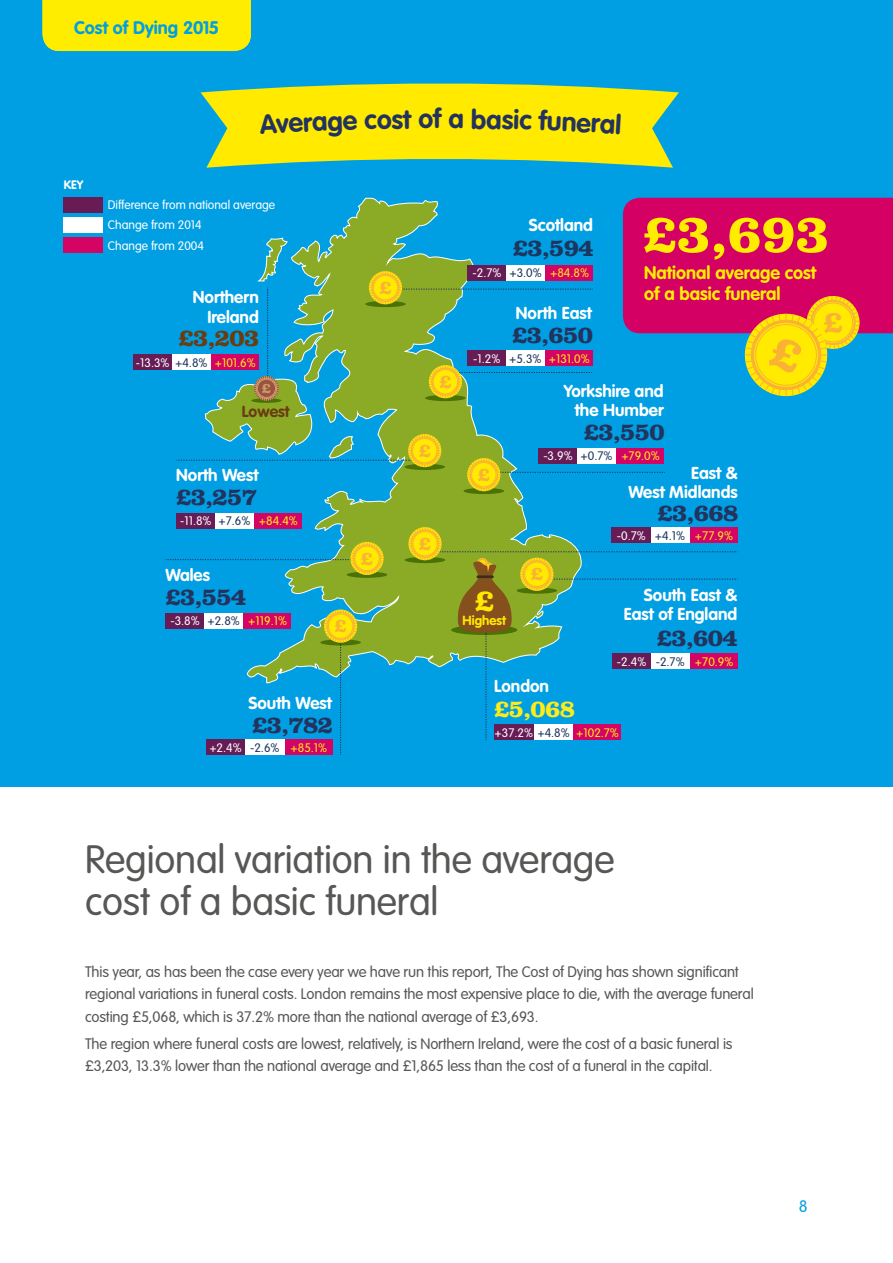
<style>
.page{position:relative;width:893px;height:1263px;background:#fff}
.page>*{position:absolute;margin:0;border:0;box-sizing:border-box;transform-origin:0 0}
.t1{font:700 55.5px "Clarendon LT Std";color:#ffed00}
.t2{font:300 39px/42px "VAG Rounded Std";letter-spacing:-.005em;color:#575756}
.t3{font:700 31.65px "Clarendon LT Std";color:#ffea00}
.t4{font:700 26.85px "VAG Rounded Std";color:#23335d}
.t5{font:700 25.05px "Clarendon LT Std";letter-spacing:-.025em;color:#23335d}
.t6{font:700 25.05px "Clarendon LT Std";color:#1c3660}
.t7{font:700 25.05px "Clarendon LT Std";color:#fdeb1a}
.t8{font:700 25.05px "Clarendon LT Std";color:#693c11}
.t9{font:700 19.8px "Clarendon LT Std";color:#f9b234}
.t10{font:700 18px/21px "VAG Rounded Std";color:#ffed00}
.t11{font:700 18px "VAG Rounded Std";letter-spacing:-.005em;color:#009fe3}
.t12{font:700 17.1px/19.5px "VAG Rounded Std";color:#fff;text-align:right}
.t13{font:300 16.5px "VAG Rounded Std";color:#009fe3}
.t14{font:700 15.75px "VAG Rounded Std";color:#693c11}
.t15{font:300 15px/22.5px "VAG Rounded Std";letter-spacing:-.01em;color:#575756}
.t16{font:700 14.85px "Clarendon LT Std";color:#ca9e67}
.t17{font:700 13.05px "VAG Rounded Std";color:#ffea00}
.t18{font:300 12.15px "VAG Rounded Std";color:#fdeb1a}
.t19{font:300 12.15px/20.7px "VAG Rounded Std";color:#fff}
.t20{font:700 12.15px "VAG Rounded Std";color:#fff}
.t21{font:700 6.9px "Clarendon LT Std";color:#f9b234}
.s1{color:#fff}
.s2{color:#1c3660}
.s3{color:#fdeb1a}
</style>
<div class="page">
<div style="left:0;top:0;width:893px;height:787px;background:#009fe3"></div>
<svg style="left:247px;top:491px;width:280px;height:192px"></svg>
<svg style="left:463px;top:488px;width:41px;height:6px"></svg>
<svg style="left:320px;top:639px;width:41px;height:6px"></svg>
<svg style="left:324px;top:609px;width:33px;height:146px"></svg>
<svg style="left:327px;top:613px;width:27px;height:27px"></svg>
<div style="left:326px;top:612px;width:29px;height:28px;border:1px solid #f9b234;border-radius:50%"></div>
<div style="left:328px;top:614px;width:25px;height:24px;border:1px solid #f9b234;border-radius:50%"></div>
<div style="left:347px;top:572px;width:40px;height:6px;background:#4b7205;border-radius:50%"></div>
<svg style="left:166px;top:542px;width:218px;height:33px"></svg>
<svg style="left:353px;top:545px;width:27px;height:27px"></svg>
<div style="left:353px;top:544px;width:28px;height:29px;border:1px solid #f9b234;border-radius:50%"></div>
<div style="left:355px;top:546px;width:24px;height:25px;border:1px solid #f9b234;border-radius:50%"></div>
<div style="left:405px;top:557px;width:40px;height:6px;background:#4b7205;border-radius:50%"></div>
<svg style="left:408px;top:527px;width:330px;height:213px"></svg>
<hr style="left:477px;top:575px;width:17px;height:3px;background:#432918;border-radius:2px">
<div style="left:133px;top:355px;width:39px;height:15px;background:#671c56"></div>
<div style="left:172px;top:355px;width:39px;height:15px;background:#fff"></div>
<div style="left:176px;top:513px;width:39px;height:15px;background:#671c56"></div>
<div style="left:215px;top:513px;width:40px;height:15px;background:#fff"></div>
<div style="left:254px;top:513px;width:48px;height:15px;background:#d30463"></div>
<div style="left:166px;top:613px;width:39px;height:15px;background:#671c56"></div>
<div style="left:205px;top:613px;width:39px;height:15px;background:#fff"></div>
<div style="left:244px;top:613px;width:47px;height:15px;background:#d30463"></div>
<div style="left:207px;top:740px;width:39px;height:15px;background:#671c56"></div>
<div style="left:246px;top:740px;width:39px;height:15px;background:#fff"></div>
<div style="left:285px;top:740px;width:47px;height:15px;background:#d30463"></div>
<div style="left:494px;top:725px;width:41px;height:15px;background:#671c56"></div>
<div style="left:534px;top:725px;width:40px;height:15px;background:#fff"></div>
<div style="left:574px;top:725px;width:47px;height:15px;background:#d30463"></div>
<div style="left:612px;top:654px;width:39px;height:15px;background:#671c56"></div>
<div style="left:651px;top:654px;width:39px;height:15px;background:#fff"></div>
<div style="left:690px;top:654px;width:48px;height:15px;background:#d30463"></div>
<div style="left:612px;top:528px;width:39px;height:15px;background:#671c56"></div>
<div style="left:651px;top:528px;width:39px;height:15px;background:#fff"></div>
<div style="left:690px;top:528px;width:47px;height:15px;background:#d30463"></div>
<div style="left:63px;top:197px;width:40px;height:15px;background:#671c56"></div>
<div style="left:63px;top:217px;width:40px;height:15px;background:#fff"></div>
<div style="left:63px;top:237px;width:40px;height:15px;background:#d30463"></div>
<div style="left:43px;top:0;width:208px;height:51px;background:#ffed00"></div>
<svg style="left:200px;top:83px;width:479px;height:85px"></svg>
<svg style="left:176px;top:198px;width:717px;height:293px"></svg>
<p class="t11" style="left:74px;top:17px;width:147px">Cost of Dying 2015</p>
<p class="t20" style="left:64px;top:178px;width:21px">KEY</p>
<h3 class="t4" style="left:259px;top:109px;width:54px;rotate:-3deg">Aver</h3>
<h3 class="t4" style="left:364px;top:104px;width:48px;rotate:-1deg">cost</h3>
<h3 class="t4" style="left:418px;top:103px;width:47px">of a</h3>
<h3 class="t4" style="left:514px;top:104px;width:50px;rotate:2deg">ic fu</h3>
<h3 class="t4" style="left:563px;top:106px;width:55px;rotate:3deg">nera</h3>
<p class="t19" style="left:108px;top:194px;width:169px">Difference from national average<br>Change from 2014<br>Change from 2004</p>
<p class="t12" style="left:193px;top:288px;width:67px">Northern<br>Ireland</p>
<h3 class="t8" style="left:179px;top:323px;width:82px">£3,203</h3>
<p class="t18" style="left:136px;top:355px;width:121px"><span class="s1">-13.3%</span> <span class="s2">+4.8%</span> +101.6%</p>
<h3 class="t9" style="left:379px;top:275px;width:14px">£</h3>
<p class="t12" style="left:529px;top:216px;width:66px">Scotland</p>
<h3 class="t6" style="left:513px;top:232px;width:82px">£3,594</h3>
<p class="t18" style="left:473px;top:266px;width:118px"><span class="s1">-2.7%</span> <span class="s2">+3.0%</span> +84.8%</p>
<p class="t12" style="left:516px;top:303px;width:77px">North East</p>
<h3 class="t5" style="left:512px;top:319px;width:82px">£3,650</h3>
<p class="t18" style="left:473px;top:352px;width:118px"><span class="s1">-1.2%</span> <span class="s2">+5.3%</span> +131.0%</p>
<h1 class="t1" style="left:643px;top:200px;width:188px">£3,693</h1>
<p class="t10" style="left:644px;top:263px;width:173px">National average cost of a basic funeral</p>
<p class="t16" style="left:262px;top:379px;width:11px">£</p>
<p class="t14" style="left:242px;top:402px;width:49px">Lowest</p>
<p class="t12" style="left:176px;top:466px;width:84px">North West</p>
<h3 class="t5" style="left:176px;top:482px;width:82px">£3,257</h3>
<p class="t19" style="left:180px;top:511px;width:119px">-11.8% <span class="s2">+7.6%</span> <span class="s3">+84.4%</span></p>
<p class="t12" style="left:166px;top:565px;width:46px">Wales</p>
<h3 class="t5" style="left:166px;top:581px;width:82px">£3,554</h3>
<p class="t18" style="left:170px;top:614px;width:118px"><span class="s1">-3.8%</span> <span class="s2">+2.8%</span> +119.1%</p>
<h3 class="t9" style="left:361px;top:546px;width:14px">£</h3>
<h3 class="t9" style="left:335px;top:614px;width:14px">£</h3>
<p class="t12" style="left:248px;top:694px;width:85px">South West</p>
<h3 class="t5" style="left:252px;top:709px;width:82px">£3,782</h3>
<p class="t18" style="left:209px;top:740px;width:119px"><span class="s1">+2.4%</span> <span class="s2">-2.6%</span> +85.1%</p>
<h3 class="t9" style="left:439px;top:369px;width:14px">£</h3>
<h3 class="t9" style="left:419px;top:438px;width:14px">£</h3>
<h3 class="t9" style="left:419px;top:531px;width:14px">£</h3>
<p class="t12" style="left:564px;top:382px;width:101px">Yorkshire and the Humber</p>
<h3 class="t5" style="left:584px;top:417px;width:82px">£3,550</h3>
<h3 class="t9" style="left:478px;top:462px;width:14px">£</h3>
<p class="t21" style="left:480px;top:559px;width:6px">£</p>
<p class="t21" style="left:486px;top:564px;width:6px">£</p>
<h3 class="t3" style="left:475px;top:581px;width:21px">£</h3>
<p class="t17" style="left:463px;top:613px;width:45px">Highest</p>
<p class="t18" style="left:543px;top:449px;width:118px"><span class="s1">-3.9%</span> <span class="s2">+0.7%</span> +79.0%</p>
<p class="t12" style="left:628px;top:463px;width:111px">East &amp;<br>West Midlands</p>
<h3 class="t5" style="left:657px;top:497px;width:82px">£3,668</h3>
<h3 class="t9" style="left:531px;top:562px;width:14px">£</h3>
<p class="t18" style="left:617px;top:528px;width:118px"><span class="s1">-0.7%</span> <span class="s2">+4.1%</span> +77.9%</p>
<p class="t12" style="left:624px;top:586px;width:115px">South East &amp;<br>East of England</p>
<h3 class="t5" style="left:657px;top:622px;width:82px">£3,604</h3>
<p class="t18" style="left:617px;top:654px;width:118px"><span class="s1">-2.4%</span> <span class="s2">-2.7%</span> +70.9%</p>
<p class="t12" style="left:494px;top:677px;width:56px">London</p>
<h3 class="t7" style="left:494px;top:693px;width:82px">£5,068</h3>
<p class="t18" style="left:495px;top:725px;width:126px"><span class="s1">+37.2%</span> <span class="s2">+4.8%</span> +102.7%</p>
<h2 class="t2" style="left:85px;top:840px;width:531px">Regional variation in the average cost of a basic funeral</h2>
<p class="t15" style="left:85px;top:961px;width:670px">This year, as has been the case every year we have run this report, The Cost of Dying has shown significant regional variations in funeral costs. London remains the most expensive place to die, with the average funeral costing £5,068, which is 37.2% more than the national average of £3,693.</p>
<p class="t15" style="left:85px;top:1032px;width:649px">The region where funeral costs are lowest, relatively, is Northern Ireland, were the cost of a basic funeral is £3,203, 13.3% lower than the national average and £1,865 less than the cost of a funeral in the capital.</p>
<p class="t13" style="left:799px;top:1197px;width:10px">8</p>
</div>
